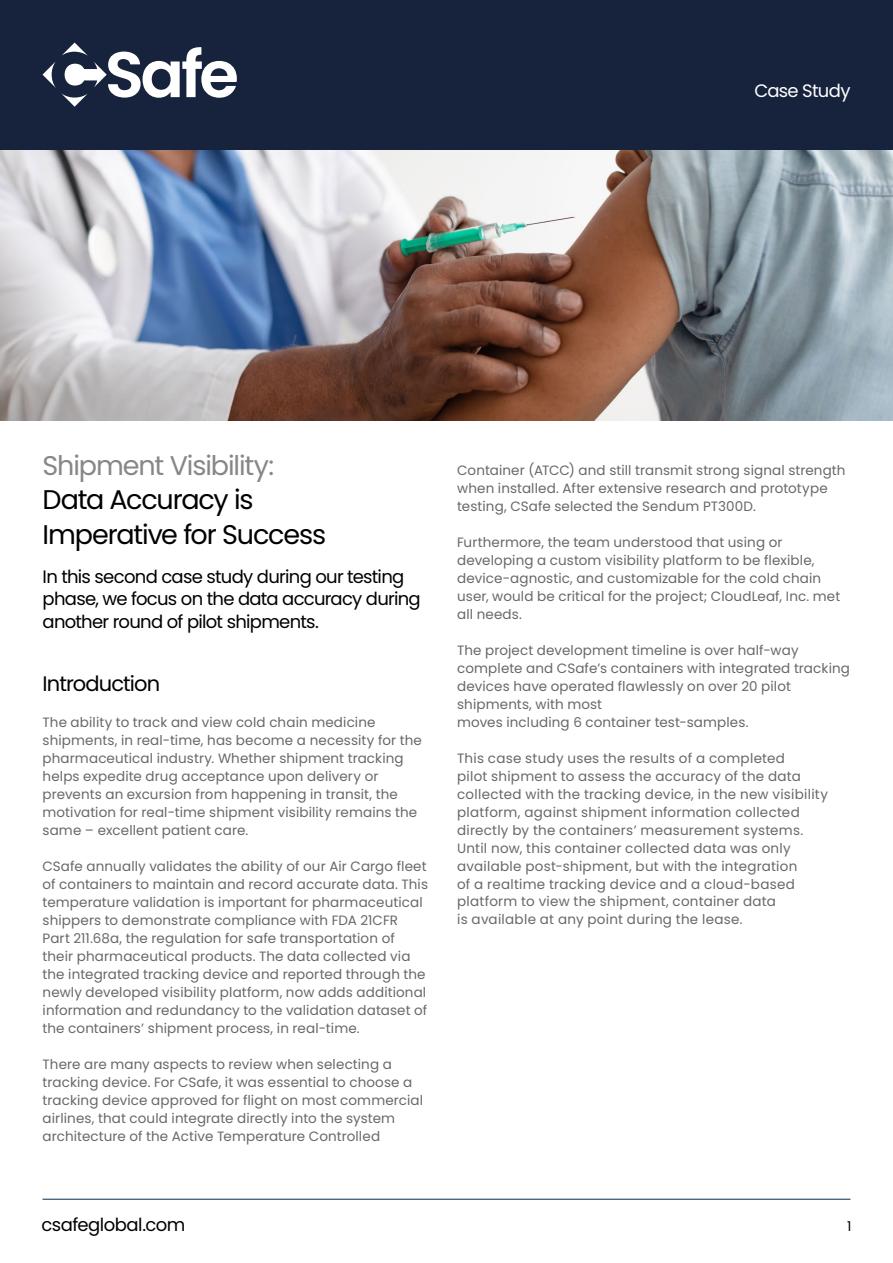
<style>
.page{position:relative;width:893px;height:1263px;background:#fff}
.page>*{position:absolute;margin:0;border:0;box-sizing:border-box;transform-origin:0 0}
.t1{font:27px/34.5px "Poppins";letter-spacing:-.04em;color:#000}
.t2{font:27px "Poppins";letter-spacing:-.04em;color:#878787}
.t3{font:21px "Poppins";letter-spacing:-.04em;color:#000}
.t4{font:18px/22.5px "Poppins";letter-spacing:-.04em;color:#000}
.t5{font:18px "Poppins";letter-spacing:-.04em;color:#fff}
.t6{font:13.5px/18px "Poppins";letter-spacing:.01em;color:#686867}
.t7{font:13.5px "Poppins";color:#000}
</style>
<div class="page">
<hr style="left:43px;top:1199px;width:807px;height:1px;background:#052c49">
<div style="left:0;top:0;width:893px;height:151px;background:#17233d"></div>
<svg style="left:43px;top:43px;width:194px;height:64px"></svg>
<img style="left:0;top:151px;width:893px;height:270px">
<h3 class="t5" style="left:754px;top:80px;width:98px">Case Study</h3>
<h1 class="t2" style="left:43px;top:449px;width:233px">Shipment Visibility:</h1>
<h1 class="t1" style="left:43px;top:482px;width:285px">Data Accuracy is<br>Imperative for Success</h1>
<h3 class="t4" style="left:43px;top:565px;width:380px">In this second case study during our testing phase, we focus on the data accuracy during another round of pilot shipments.</h3>
<h2 class="t3" style="left:43px;top:671px;width:119px">Introduction</h2>
<p class="t6" style="left:43px;top:713px;width:381px">The ability to track and view cold chain medicine shipments, in real-time, has become a necessity for the pharmaceutical industry. Whether shipment tracking helps expedite drug acceptance upon delivery or prevents an excursion from happening in transit, the motivation for real-time shipment visibility remains the same – excellent patient care.</p>
<p class="t6" style="left:43px;top:857px;width:387px">CSafe annually validates the ability of our Air Cargo fleet of containers to maintain and record accurate data. This temperature validation is important for pharmaceutical shippers to demonstrate compliance with FDA 21CFR Part 211.68a, the regulation for safe transportation of their pharmaceutical products. The data collected via the integrated tracking device and reported through the newly developed visibility platform, now adds additional information and redundancy to the validation dataset of the containers’ shipment process, in real-time.</p>
<p class="t6" style="left:43px;top:1055px;width:382px">There are many aspects to review when selecting a tracking device. For CSafe, it was essential to choose a tracking device approved for flight on most commercial airlines, that could integrate directly into the system architecture of the Active Temperature Controlled</p>
<p class="t6" style="left:457px;top:461px;width:390px">Container (ATCC) and still transmit strong signal strength when installed. After extensive research and prototype testing, CSafe selected the Sendum PT300D.</p>
<p class="t6" style="left:457px;top:533px;width:385px">Furthermore, the team understood that using or developing a custom visibility platform to be flexible, device-agnostic, and customizable for the cold chain user, would be critical for the project; CloudLeaf, Inc. met all needs.</p>
<p class="t6" style="left:457px;top:641px;width:394px">The project development timeline is over half-way complete and CSafe’s containers with integrated tracking devices have operated flawlessly on over 20 pilot shipments, with most<br>moves including 6 container test-samples.</p>
<p class="t6" style="left:457px;top:749px;width:372px">This case study uses the results of a completed<br>pilot shipment to assess the accuracy of the data collected with the tracking device, in the new visibility platform, against shipment information collected directly by the containers’ measurement systems.<br>Until now, this container collected data was only available post-shipment, but with the integration<br>of a realtime tracking device and a cloud-based platform to view the shipment, container data<br>is available at any point during the lease.</p>
<h3 class="t4" style="left:41px;top:1213px;width:145px">csafeglobal.com</h3>
<p class="t7" style="left:847px;top:1218px;width:6px">1</p>
</div>
